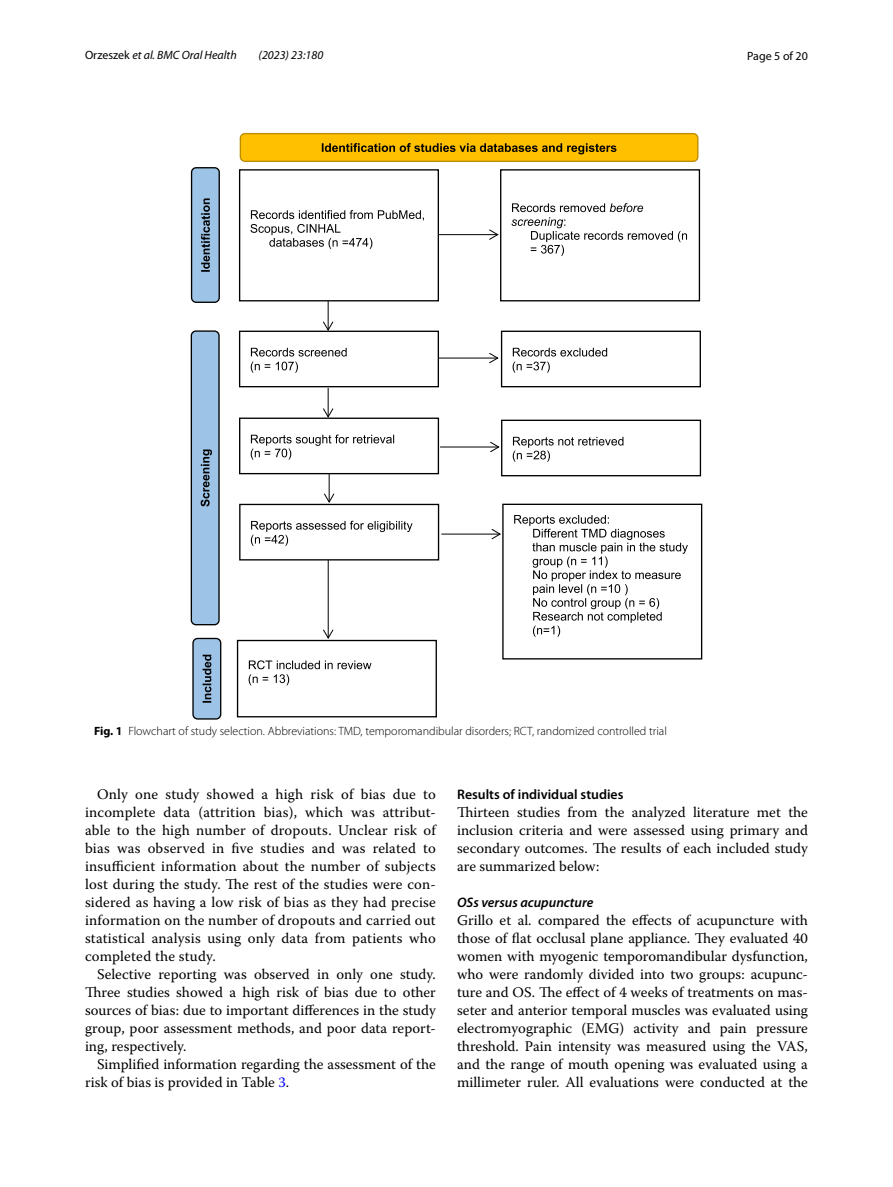
<style>
.page{position:relative;width:893px;height:1187px;background:#fff}
.page>*{position:absolute;margin:0;border:0;box-sizing:border-box;transform-origin:0 0}
.t1{font:14.7px/18px "Warnock Pro";color:#000;text-align:justify}
.t2{font:600 13.8px "Myriad Pro";color:#000}
.t3{font:italic 600 13.8px "Myriad Pro";color:#000}
.t4{font:300 12px "Myriad Pro";color:#000}
.t5{font:italic 12px "Myriad Pro";color:#000}
.t6{font:12px "Myriad Pro";color:#000}
.s1{font-style:normal}
.s2{font-weight:700}
.s3{color:#00f}
</style>
<div class="page">
<div style="left:239px;top:169px;width:200px;height:132px;border:1px solid #000"></div>
<svg style="left:250px;top:210px;width:174px;height:39px"></svg>
<div style="left:500px;top:169px;width:200px;height:132px;border:1px solid #000"></div>
<svg style="left:511px;top:203px;width:176px;height:53px"></svg>
<div style="left:239px;top:330px;width:200px;height:57px;border:1px solid #000"></div>
<svg style="left:251px;top:348px;width:96px;height:25px"></svg>
<div style="left:501px;top:330px;width:200px;height:57px;border:1px solid #000"></div>
<svg style="left:513px;top:348px;width:94px;height:25px"></svg>
<div style="left:239px;top:417px;width:200px;height:57px;border:1px solid #000"></div>
<svg style="left:251px;top:434px;width:143px;height:25px"></svg>
<div style="left:501px;top:419px;width:200px;height:57px;border:1px solid #000"></div>
<svg style="left:513px;top:437px;width:110px;height:25px"></svg>
<div style="left:239px;top:503px;width:200px;height:57px;border:1px solid #000"></div>
<svg style="left:251px;top:520px;width:162px;height:26px"></svg>
<div style="left:502px;top:503px;width:200px;height:156px;border:1px solid #000"></div>
<svg style="left:514px;top:515px;width:174px;height:122px"></svg>
<div style="left:237px;top:639px;width:200px;height:78px;border:1px solid #000"></div>
<svg style="left:249px;top:660px;width:122px;height:25px"></svg>
<hr style="left:439px;top:234px;width:59px;height:1px;background:#000">
<svg style="left:489px;top:229px;width:10px;height:11px"></svg>
<hr style="left:439px;top:358px;width:59px;height:1px;background:#000">
<svg style="left:489px;top:353px;width:10px;height:10px"></svg>
<hr style="left:440px;top:446px;width:59px;height:1px;background:#000">
<svg style="left:490px;top:441px;width:10px;height:11px"></svg>
<hr style="left:441px;top:533px;width:59px;height:1px;background:#000">
<svg style="left:491px;top:529px;width:10px;height:10px"></svg>
<div style="left:240px;top:134px;width:458px;height:27px;background:#ffc000;border-radius:5px"></div>
<div style="left:240px;top:133px;width:458px;height:29px;border:1px solid #bc8c00;border-radius:5px"></div>
<svg style="left:322px;top:143px;width:294px;height:11px"></svg>
<div style="left:192px;top:168px;width:27px;height:134px;background:#9dc3e6;border-radius:5px"></div>
<div style="left:191px;top:167px;width:29px;height:136px;border:1px solid #000;border-radius:5px"></div>
<svg style="left:201px;top:198px;width:9px;height:74px"></svg>
<div style="left:191px;top:331px;width:28px;height:293px;background:#9dc3e6;border-radius:5px"></div>
<div style="left:191px;top:330px;width:29px;height:295px;border:1px solid #000;border-radius:5px"></div>
<svg style="left:201px;top:449px;width:11px;height:57px"></svg>
<div style="left:193px;top:638px;width:28px;height:81px;background:#9dc3e6;border-radius:5px"></div>
<div style="left:192px;top:637px;width:29px;height:82px;border:1px solid #000;border-radius:5px"></div>
<svg style="left:203px;top:654px;width:8px;height:48px"></svg>
<svg style="left:323px;top:301px;width:11px;height:30px"></svg>
<svg style="left:323px;top:388px;width:11px;height:30px"></svg>
<svg style="left:324px;top:473px;width:11px;height:30px"></svg>
<hr style="left:328px;top:560px;width:1px;height:78px;background:#000">
<svg style="left:323px;top:629px;width:11px;height:10px"></svg>
<p class="t5" style="left:85px;top:48px;width:153px"><span class="s1">Orzeszek</span> et al. BMC Oral Health</p>
<p class="t5" style="left:259px;top:48px;width:66px">(2023) 23:180</p>
<p class="t6" style="left:747px;top:48px;width:62px">Page 5 of 20</p>
<p class="t4" style="left:94px;top:724px;width:574px"><span class="s2">Fig. 1</span> Flowchart of study selection. Abbreviations: TMD, temporomandibular disorders; RCT, randomized controlled trial</p>
<p class="t1" style="left:85px;top:785px;width:352px;text-indent:12px">Only one study showed a high risk of bias due to incomplete data (attrition bias), which was attribut&shy;able to the high number of dropouts. Unclear risk of bias was observed in five studies and was related to insufficient information about the number of subjects lost during the study. The rest of the studies were con&shy;sidered as having a low risk of bias as they had precise information on the number of dropouts and carried out statistical analysis using only data from patients who completed the study.</p>
<p class="t1" style="left:85px;top:965px;width:352px;text-indent:12px">Selective reporting was observed in only one study.<br>Three studies showed a high risk of bias due to other sources of bias: due to important differences in the study group, poor assessment methods, and poor data report&shy;ing, respectively.</p>
<p class="t1" style="left:85px;top:1055px;width:352px;text-indent:12px">Simplified information regarding the assessment of the risk of bias is provided in Table <span class="s3">3</span>.</p>
<p class="t2" style="left:457px;top:785px;width:168px">Results of individual studies</p>
<p class="t1" style="left:457px;top:802px;width:352px">Thirteen studies from the analyzed literature met the inclusion criteria and were assessed using primary and secondary outcomes. The results of each included study are summarized below:</p>
<p class="t3" style="left:457px;top:893px;width:138px">OSs versus acupuncture</p>
<p class="t1" style="left:457px;top:910px;width:352px">Grillo et al. compared the effects of acupuncture with those of flat occlusal plane appliance. They evaluated 40 women with myogenic temporomandibular dysfunction, who were randomly divided into two groups: acupunc&shy;ture and OS. The effect of 4 weeks of treatments on mas&shy;seter and anterior temporal muscles was evaluated using electromyographic (EMG) activity and pain pressure threshold. Pain intensity was measured using the VAS, and the range of mouth opening was evaluated using a millimeter ruler. All evaluations were conducted at the</p>
</div>
